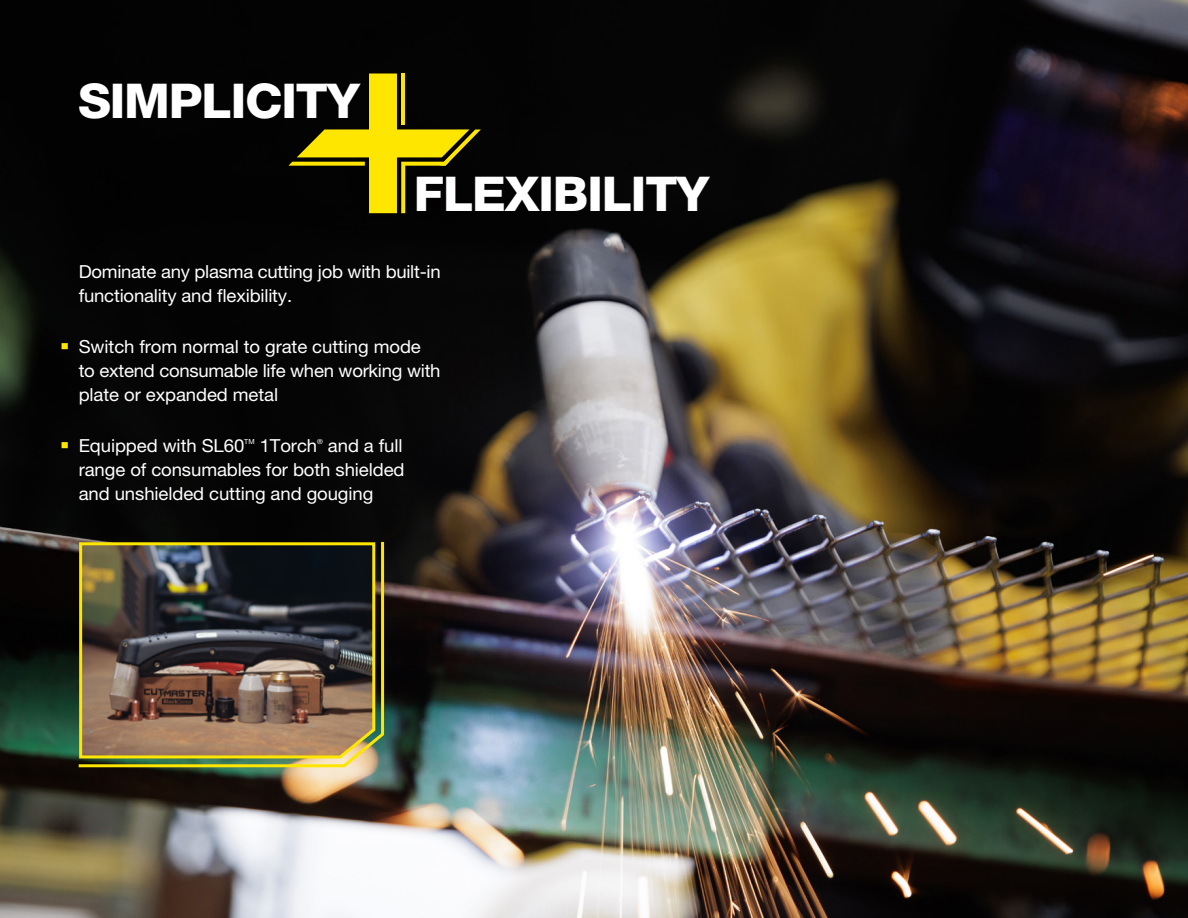
<style>
.page{position:relative;width:1188px;height:918px;background:#fff}
.page>*{position:absolute;margin:0;border:0;box-sizing:border-box;transform-origin:0 0}
.t1{font:800 48px "Helvetica Neue LT Pro";letter-spacing:-.025em;color:#fff}
.t2{font:18px/24px "Helvetica Neue LT Pro";letter-spacing:-.005em;color:#fff}
.t3{font:7.05px "Helvetica Neue LT Pro";color:#fff}
</style>
<div class="page">
<img style="left:0;top:0;width:1188px;height:918px">
<svg style="left:288px;top:73px;width:193px;height:140px;background:#4d4602"></svg>
<hr style="left:401px;top:74px;width:4px;height:51px;background:#ffe601">
<img style="left:78px;top:541px;width:299px;height:219px">
<hr style="left:79px;top:764px;width:265px;height:3px;background:#ffe601">
<hr style="left:381px;top:542px;width:3px;height:192px;background:#ffe601">
<svg style="left:340px;top:730px;width:47px;height:40px;background:#b1a96f"></svg>
<p class="t1" style="left:78px;top:73px;width:283px">SIMPLICITY</p>
<p class="t1" style="left:414px;top:166px;width:297px">FLEXIBILITY</p>
<p class="t2" style="left:79px;top:260px;width:364px">Dominate any plasma cutting job with built-in functionality and flexibility.</p>
<p class="t2" style="left:79px;top:335px;width:363px;text-indent:-18px"><sup>■</sup> Switch from normal to grate cutting mode to extend consumable life when working with plate or expanded metal</p>
<p class="t2" style="left:61px;top:434px;width:185px"><sup>■</sup> Equipped with SL60</p>
<p class="t3" style="left:244px;top:437px;width:12px">TM</p>
<p class="t2" style="left:260px;top:434px;width:59px">1Torch</p>
<p class="t3" style="left:317px;top:437px;width:7px">®</p>
<p class="t2" style="left:79px;top:434px;width:327px;text-align:justify;text-indent:249px">and a full range of consumables for both shielded and unshielded cutting and gouging</p>
</div>
